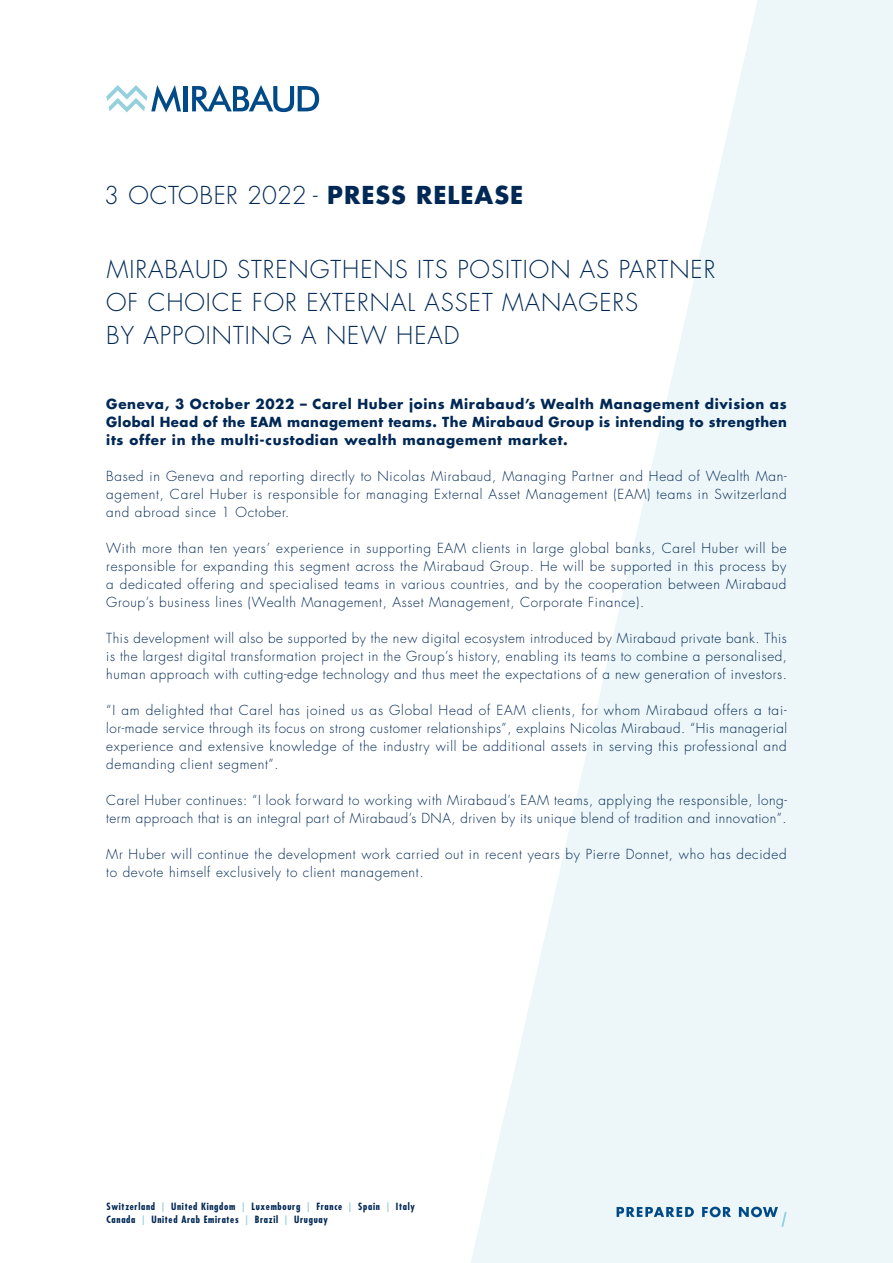
<style>
.page{position:relative;width:893px;height:1263px;background:#fff}
.page>*{position:absolute;margin:0;border:0;box-sizing:border-box;transform-origin:0 0}
.Titre{font:300 24px/33px "Futura Std";letter-spacing:.04em;color:#002855}
.Titre-2{font:300 24px "Futura Std";letter-spacing:.005em;color:#002855}
.Texte_courant{font:300 13.5px/18px "Futura Std";letter-spacing:.05em;color:#002855;text-align:justify}
.Texte_courant-2{font:700 13.5px/18px "Futura Std";letter-spacing:.05em;color:#002855;text-align:justify}
.t1{font:700 condensed 9.75px "Futura Std";letter-spacing:.07em;color:#002855}
.s1{font-weight:700}
.s2{color:#95d1dd}
</style>
<div class="page">
<svg style="left:471px;top:0;width:422px;height:1263px;fill:#edf6f8"></svg>
<svg style="left:617px;top:1206px;width:170px;height:21px"></svg>
<hr style="left:183px;top:86px;width:4px;height:25px;background:#004a87">
<svg style="left:192px;top:85px;width:127px;height:27px"></svg>
<svg style="left:106px;top:85px;width:75px;height:27px"></svg>
<p class="Titre-2" style="left:104px;top:180px;width:421px">3 OCTOBER 2022 - <span class="s1">PRESS RELEASE</span></p>
<p class="Titre" style="left:106px;top:254px;width:611px">MIRABAUD STRENGTHENS ITS POSITION AS PARTNER<br>OF CHOICE FOR EXTERNAL ASSET MANAGERS<br>BY APPOINTING A NEW HEAD</p>
<p class="Texte_courant-2" style="left:106px;top:395px;width:682px">Geneva, 3 October 2022 – Carel Huber joins Mirabaud’s Wealth Management division as Global Head of the EAM management teams. The Mirabaud Group is intending to strengthen its offer in the multi-custodian wealth management market.</p>
<p class="Texte_courant" style="left:106px;top:468px;width:682px">Based in Geneva and reporting directly to Nicolas Mirabaud, Managing Partner and Head of Wealth Man&shy;agement, Carel Huber is responsible for managing External Asset Management (EAM) teams in Switzerland and abroad since 1 October.</p>
<p class="Texte_courant" style="left:106px;top:540px;width:682px">With more than ten years’ experience in supporting EAM clients in large global banks, Carel Huber will be responsible for expanding this segment across the Mirabaud Group. He will be supported in this process by a dedicated offering and specialised teams in various countries, and by the cooperation between Mirabaud Group’s business lines (Wealth Management, Asset Management, Corporate Finance).</p>
<p class="Texte_courant" style="left:106px;top:630px;width:682px">This development will also be supported by the new digital ecosystem introduced by Mirabaud private bank. This is the largest digital transformation project in the Group’s history, enabling its teams to combine a personalised, human approach with cutting-edge technology and thus meet the expectations of a new generation of investors.</p>
<p class="Texte_courant" style="left:106px;top:702px;width:682px">“I am delighted that Carel has joined us as Global Head of EAM clients, for whom Mirabaud offers a tai&shy;lor-made service through its focus on strong customer relationships”, explains Nicolas Mirabaud. “His managerial experience and extensive knowledge of the industry will be additional assets in serving this professional and demanding client segment”.</p>
<p class="Texte_courant" style="left:106px;top:792px;width:682px">Carel Huber continues: “I look forward to working with Mirabaud’s EAM teams, applying the responsible, long&shy;term approach that is an integral part of Mirabaud’s DNA, driven by its unique blend of tradition and innovation”.</p>
<p class="Texte_courant" style="left:106px;top:846px;width:682px">Mr Huber will continue the development work carried out in recent years by Pierre Donnet, who has decided to devote himself exclusively to client management.</p>
<p class="t1" style="left:107px;top:1200px;width:310px">Switzerland <span class="s2">|</span> United Kingdom <span class="s2">|</span> Luxembourg <span class="s2">|</span> France <span class="s2">|</span> Spain <span class="s2">|</span> Italy</p>
<p class="t1" style="left:107px;top:1214px;width:223px">Canada <span class="s2">|</span> United Arab Emirates <span class="s2">|</span> Brazil <span class="s2">|</span> Uruguay</p>
</div>
